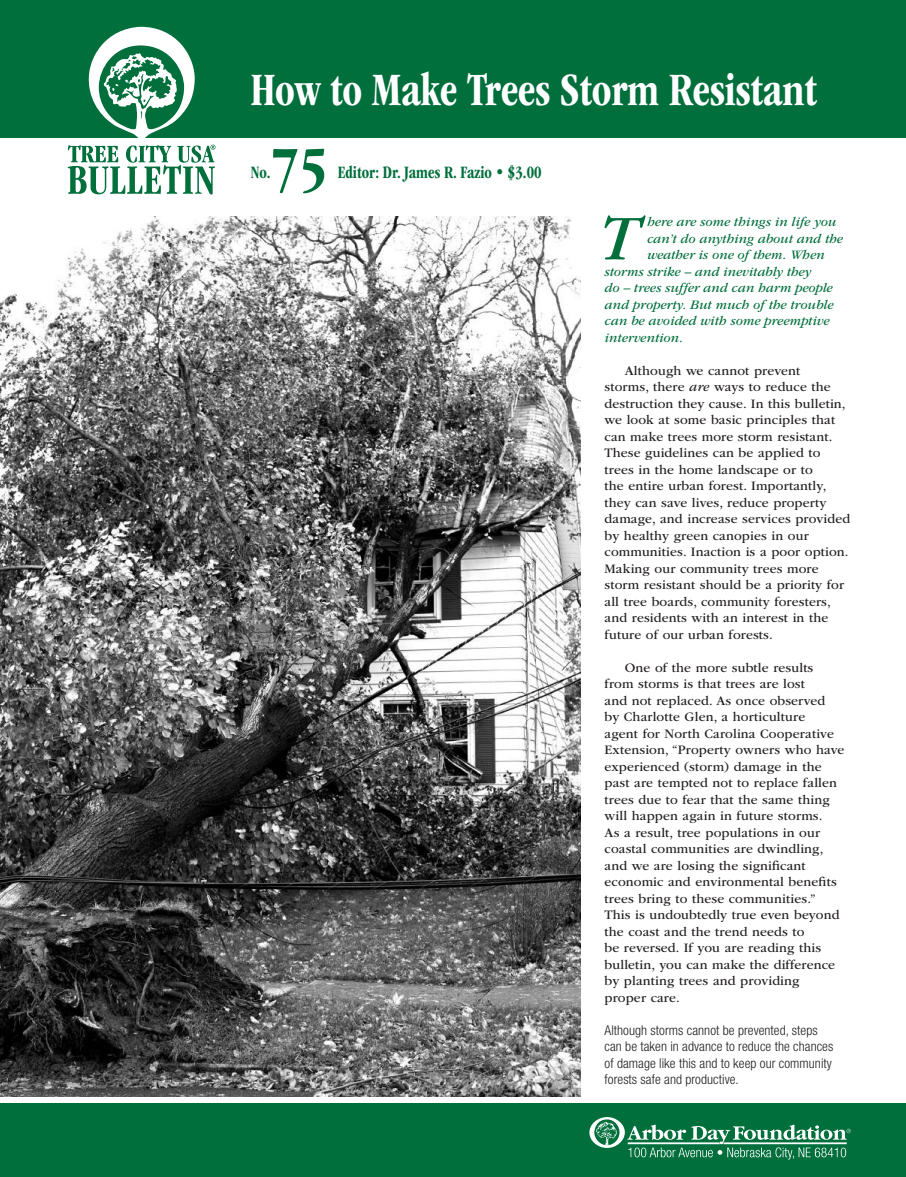
<style>
.page{position:relative;width:906px;height:1177px;background:#fff}
.page>*{position:absolute;margin:0;border:0;box-sizing:border-box;transform-origin:0 0}
.t1{font:italic 66.45px "ITC Garamond Std";color:#006f3c}
.t2{font:700 condensed 63px "ITC Garamond Std";color:#006f3c}
.t3{font:700 condensed 48px "ITC Garamond Std";letter-spacing:-.005em;color:#fff;scale:.9 1}
.t4{font:700 condensed 18px "ITC Garamond Std";color:#006f3c;scale:.9 1}
.t5{font:13.5px/16.5px "ITC Garamond Std";letter-spacing:.01em;color:#231f20}
.t6{font:italic 13.5px "ITC Garamond Std";color:#006f3c}
.t7{font:300 condensed 13.5px/16.5px "Helvetica Neue LT Std";letter-spacing:.005em;color:#231f20}
.s1{font-style:italic}
</style>
<div class="page">
<div style="left:0;top:1103px;width:906px;height:74px;background:#006f3c"></div>
<div style="left:0;top:0;width:906px;height:138px;background:#006f3c"></div>
<svg style="left:589px;top:1117px;width:262px;height:42px"></svg>
<svg style="left:68px;top:27px;width:147px;height:167px"></svg>
<img style="left:0;top:217px;width:581px;height:880px">
<h3 class="t3" style="left:251px;top:62px;width:631px">How to Make Trees Storm Resistant</h3>
<h2 class="t2" style="left:270px;top:133px;width:59px">75</h2>
<h3 class="t4" style="left:251px;top:162px;width:23px">No.</h3>
<h3 class="t4" style="left:338px;top:162px;width:228px">Editor: Dr. James R. Fazio • $3.00</h3>
<h1 class="t1" style="left:598px;top:202px;width:40px">T</h1>
<p class="t6" style="left:647px;top:215px;width:191px">here are some things in life you</p>
<p class="t6" style="left:647px;top:231px;width:197px">can’t do anything about and the</p>
<p class="t6" style="left:647px;top:248px;width:179px">weather is one of them. When</p>
<p class="t6" style="left:604px;top:264px;width:208px">storms strike – and inevitably they</p>
<p class="t6" style="left:604px;top:281px;width:230px">do – trees suffer and can harm people</p>
<p class="t6" style="left:604px;top:297px;width:230px">and property. But much of the trouble</p>
<p class="t6" style="left:604px;top:314px;width:226px">can be avoided with some preemptive</p>
<p class="t6" style="left:604px;top:330px;width:80px">intervention.</p>
<p class="t5" style="left:604px;top:362px;width:247px;text-indent:20px">Although we cannot prevent<br>storms, there <span class="s1">are</span> ways to reduce the destruction they cause. In this bulletin, we look at some basic principles that can make trees more storm resistant.<br>These guidelines can be applied to trees in the home landscape or to<br>the entire urban forest. Importantly, they can save lives, reduce property damage, and increase services provided by healthy green canopies in our communities. Inaction is a poor option.<br>Making our community trees more storm resistant should be a priority for all tree boards, community foresters, and residents with an interest in the future of our urban forests.</p>
<p class="t5" style="left:604px;top:659px;width:241px;text-indent:20px">One of the more subtle results from storms is that trees are lost<br>and not replaced. As once observed<br>by Charlotte Glen, a horticulture<br>agent for North Carolina Cooperative Extension, “Property owners who have experienced (storm) damage in the past are tempted not to replace fallen trees due to fear that the same thing will happen again in future storms.<br>As a result, tree populations in our coastal communities are dwindling, and we are losing the significant economic and environmental benefits trees bring to these communities.” This is undoubtedly true even beyond the coast and the trend needs to<br>be reversed. If you are reading this bulletin, you can make the difference by planting trees and providing proper care.</p>
<p class="t7" style="left:604px;top:1022px;width:230px">Although storms cannot be prevented, steps can be taken in advance to reduce the chances of damage like this and to keep our community forests safe and productive.</p>
</div>
